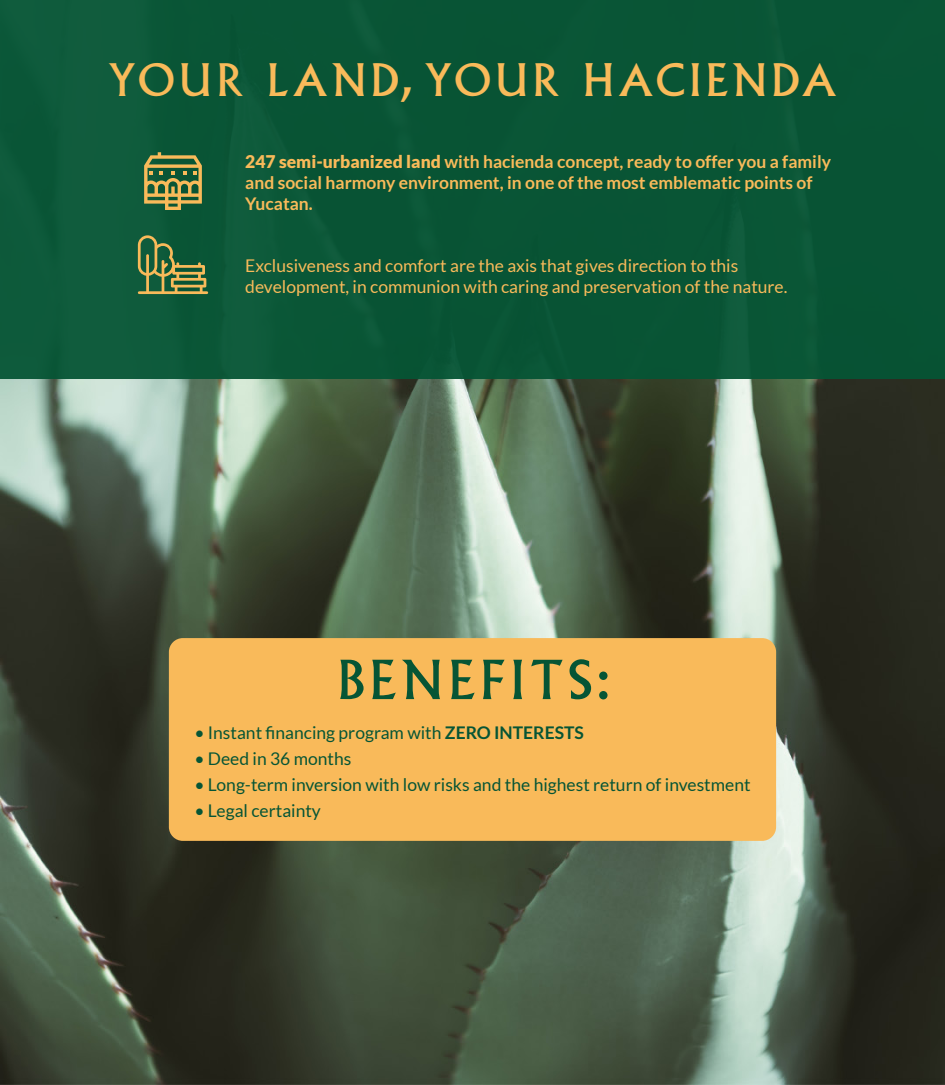
<style>
.page{position:relative;width:945px;height:1085px;background:#fff}
.page>*{position:absolute;margin:0;border:0;box-sizing:border-box;transform-origin:0 0}
.t1{font:52.5px "Albertus MT Pro";letter-spacing:.1em;color:#065535}
.t2{font:43.75px "Albertus MT Pro";letter-spacing:.1em;color:#f9ba5a}
.t3{font:17.5px "Lato";color:#065535}
.t4{font:700 17.5px/21px "Lato";color:#f9ba5a}
.t5{font:17.5px/21px "Lato";color:#f9ba5a}
.s1{font-weight:900}
.s2{font-weight:700}
</style>
<div class="page">
<img style="left:0;top:378px;width:945px;height:707px">
<div style="left:0;top:0;width:945px;height:378px;background:#065535"></div>
<div style="left:169px;top:638px;width:607px;height:203px;background:#f9ba5a;border-radius:14px"></div>
<svg style="left:144px;top:152px;width:58px;height:58px"></svg>
<svg style="left:138px;top:235px;width:70px;height:59px"></svg>
<h2 class="t2" style="left:108px;top:53px;width:730px">YOUR LAND, YOUR HACIENDA</h2>
<p class="t4" style="left:245px;top:151px;width:587px"><span class="s1">247 semi-urbanized land</span> with hacienda concept, ready to offer you a family and social harmony environment, in one of the most emblematic points of<br>Yucatan.</p>
<p class="t5" style="left:245px;top:255px;width:544px">Exclusiveness and comfort are the axis that gives direction to this development, in communion with caring and preservation of the nature.</p>
<h1 class="t1" style="left:337px;top:647px;width:274px">BENEFITS:</h1>
<p class="t3" style="left:194px;top:723px;width:391px">• Instant financing program with <span class="s2">ZERO INTERESTS</span></p>
<p class="t3" style="left:194px;top:749px;width:159px">• Deed in 36 months</p>
<p class="t3" style="left:194px;top:775px;width:558px">• Long-term inversion with low risks and the highest return of investment</p>
<p class="t3" style="left:194px;top:801px;width:128px">• Legal certainty</p>
</div>
